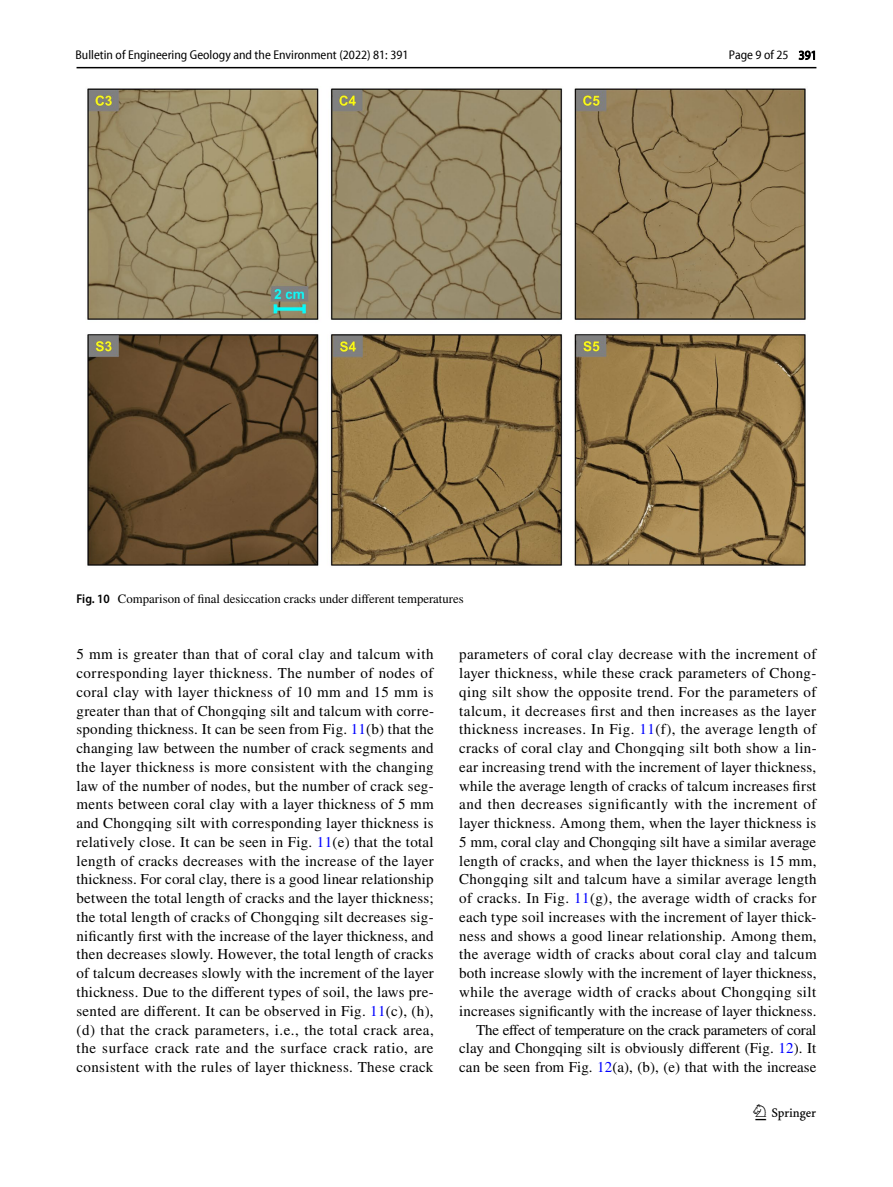
<style>
.page{position:relative;width:893px;height:1187px;background:#fff}
.page>*{position:absolute;margin:0;border:0;box-sizing:border-box;transform-origin:0 0}
.t1{font:22.5px "Springnew Regular 3";color:#000}
.t2{font:15px/18.8px "STIX";letter-spacing:.02em;color:#000;text-align:justify}
.t3{font:semi-condensed 12.75px "Myriad Pro Unic";color:#000}
.t4{font:12.75px "STIX";color:#000}
.s1{font-family:"Myriad Pro";font-weight:600;font-stretch:semi-condensed}
.s2{color:#00f}
</style>
<div class="page">
<hr style="left:77px;top:67px;width:739px;height:1px;background:#000">
<img style="left:87px;top:88px;width:719px;height:478px">
<p class="t3" style="left:76px;top:50px;width:334px">Bulletin of Engineering Geology and the Environment (2022) 81: 391</p>
<p class="t3" style="left:729px;top:50px;width:90px">Page 9 of 25 391</p>
<p class="t4" style="left:77px;top:589px;width:389px"><span class="s1">Fig. 10</span> Comparison of final desiccation cracks under different temperatures</p>
<p class="t2" style="left:77px;top:646px;width:359px">5 mm is greater than that of coral clay and talcum with corresponding layer thickness. The number of nodes of coral clay with layer thickness of 10 mm and 15 mm is greater than that of Chongqing silt and talcum with corre&shy;sponding thickness. It can be seen from Fig. <span class="s2">11</span>(b) that the changing law between the number of crack segments and the layer thickness is more consistent with the changing law of the number of nodes, but the number of crack seg&shy;ments between coral clay with a layer thickness of 5 mm and Chongqing silt with corresponding layer thickness is relatively close. It can be seen in Fig. <span class="s2">11</span>(e) that the total length of cracks decreases with the increase of the layer thickness. For coral clay, there is a good linear relationship between the total length of cracks and the layer thickness; the total length of cracks of Chongqing silt decreases sig&shy;nificantly first with the increase of the layer thickness, and then decreases slowly. However, the total length of cracks of talcum decreases slowly with the increment of the layer thickness. Due to the different types of soil, the laws pre&shy;sented are different. It can be observed in Fig. <span class="s2">11</span>(c), (h), (d) that the crack parameters, i.e., the total crack area, the surface crack rate and the surface crack ratio, are consistent with the rules of layer thickness. These crack</p>
<p class="t2" style="left:459px;top:646px;width:359px;text-align:right">parameters of coral clay decrease with the increment of layer thickness, while these crack parameters of Chong&shy;qing silt show the opposite trend. For the parameters of talcum, it decreases first and then increases as the layer thickness increases. In Fig. <span class="s2">11</span>(f), the average length of cracks of coral clay and Chongqing silt both show a lin&shy;ear increasing trend with the increment of layer thickness, while the average length of cracks of talcum increases first and then decreases significantly with the increment of layer thickness. Among them, when the layer thickness is 5 mm, coral clay and Chongqing silt have a similar average length of cracks, and when the layer thickness is 15 mm, Chongqing silt and talcum have a similar average length of cracks. In Fig. <span class="s2">11</span>(g), the average width of cracks for each type soil increases with the increment of layer thick&shy;ness and shows a good linear relationship. Among them, the average width of cracks about coral clay and talcum both increase slowly with the increment of layer thickness, while the average width of cracks about Chongqing silt increases significantly with the increase of layer thickness.<br>The effect of temperature on the crack parameters of coral clay and Chongqing silt is obviously different (Fig. <span class="s2">12</span>). It can be seen from Fig. <span class="s2">12</span>(a), (b), (e) that with the increase</p>
<h1 class="t1" style="left:755px;top:1104px;width:62px">1 3</h1>
</div>
